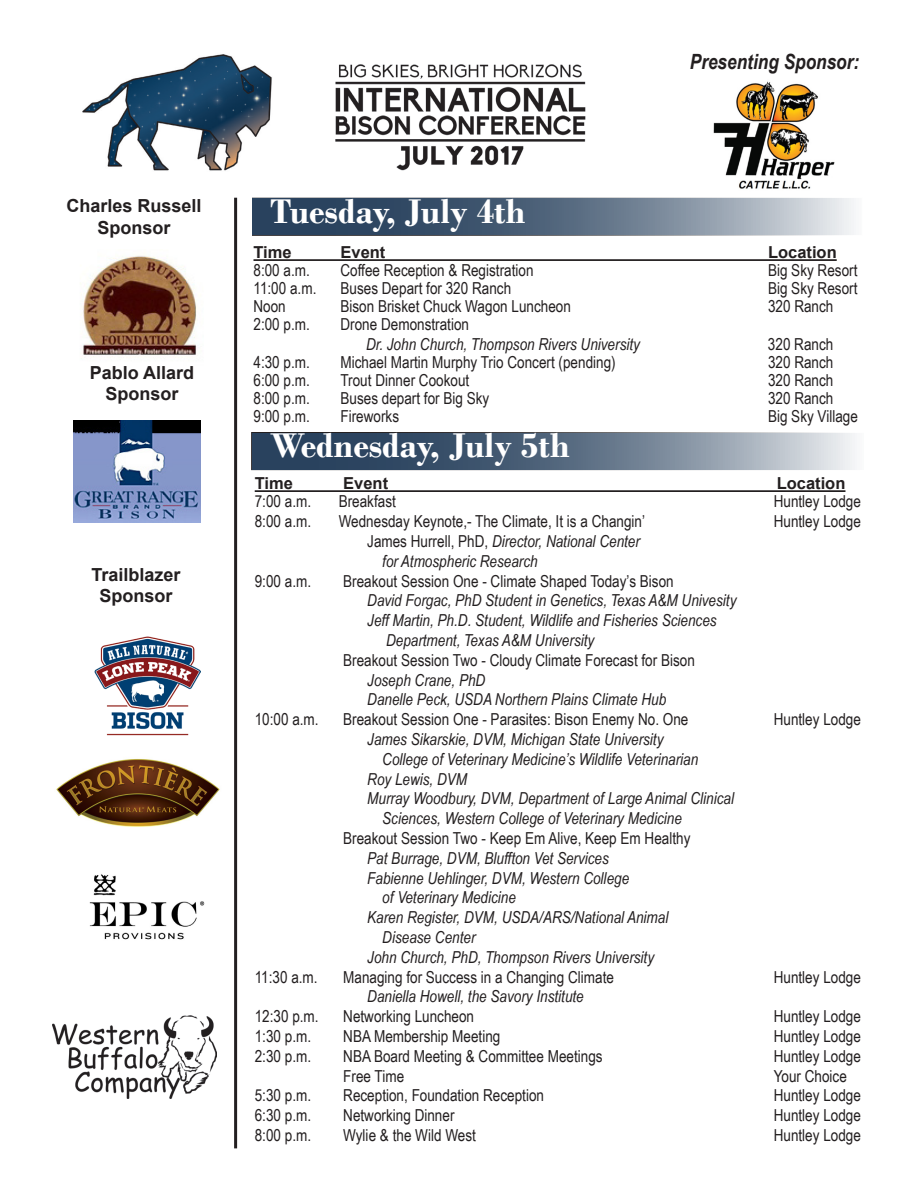
<style>
.page{position:relative;width:918px;height:1188px;background:#fff}
.page>*{position:absolute;margin:0;border:0;box-sizing:border-box;transform-origin:0 0}
.t1{font:700 36px "Bodoni";color:#fff}
.t2{font:italic 700 21px "Arial Narrow";color:#231f20}
.t3{font:700 18px/21.6px "Arial";color:#231f20;text-align:center}
.t4{font:16.5px "Arial Narrow";color:#231f20}
.t5{font:italic 16.5px "Arial Narrow";color:#231f20}
.t6{font:700 16.5px "Arial";color:#231f20}
.s1{font-style:normal}
</style>
<div class="page">
<svg style="left:252px;top:198px;width:602px;height:38px;background:#66788b"></svg>
<hr style="left:254px;top:259px;width:583px;height:2px;background:#231f20">
<hr style="left:255px;top:490px;width:590px;height:2px;background:#231f20">
<img style="left:82px;top:54px;width:190px;height:117px">
<img style="left:335px;top:64px;width:251px;height:107px">
<svg style="left:251px;top:432px;width:604px;height:38px;background:#66778a"></svg>
<img style="left:80px;top:255px;width:117px;height:104px">
<img style="left:73px;top:420px;width:127px;height:103px">
<img style="left:94px;top:636px;width:106px;height:100px">
<img style="left:56px;top:759px;width:164px;height:68px">
<img style="left:89px;top:874px;width:116px;height:66px">
<img style="left:713px;top:81px;width:122px;height:108px">
<hr style="left:234px;top:198px;width:3px;height:950px;background:#231f20">
<img style="left:52px;top:1016px;width:164px;height:83px">
<p class="t3" style="left:67px;top:195px;width:137px">Charles Russell<br>Sponsor</p>
<p class="t3" style="left:90px;top:362px;width:106px">Pablo Allard</p>
<p class="t3" style="left:106px;top:383px;width:75px">Sponsor</p>
<p class="t3" style="left:91px;top:564px;width:91px">Trailblazer</p>
<p class="t3" style="left:99px;top:585px;width:75px">Sponsor</p>
<p class="t2" style="left:690px;top:46px;width:171px">Presenting Sponsor:</p>
<p class="t1" style="left:270px;top:190px;width:257px">Tuesday, July 4th</p>
<p class="t6" style="left:254px;top:241px;width:40px">Time</p>
<p class="t6" style="left:341px;top:241px;width:46px">Event</p>
<p class="t6" style="left:768px;top:241px;width:70px">Location</p>
<p class="t4" style="left:254px;top:258px;width:58px">8:00 a.m.</p>
<p class="t4" style="left:341px;top:258px;width:195px">Coffee Reception &amp; Registration</p>
<p class="t4" style="left:768px;top:258px;width:91px">Big Sky Resort</p>
<p class="t4" style="left:254px;top:276px;width:64px">11:00 a.m.</p>
<p class="t4" style="left:341px;top:276px;width:172px">Buses Depart for 320 Ranch</p>
<p class="t4" style="left:768px;top:276px;width:91px">Big Sky Resort</p>
<p class="t4" style="left:254px;top:294px;width:34px">Noon</p>
<p class="t4" style="left:341px;top:294px;width:232px">Bison Brisket Chuck Wagon Luncheon</p>
<p class="t4" style="left:768px;top:294px;width:67px">320 Ranch</p>
<p class="t4" style="left:254px;top:312px;width:58px">2:00 p.m.</p>
<p class="t4" style="left:341px;top:312px;width:130px">Drone Demonstration</p>
<p class="t5" style="left:366px;top:333px;width:275px">Dr. John Church, Thompson Rivers University</p>
<p class="t4" style="left:768px;top:332px;width:67px">320 Ranch</p>
<p class="t4" style="left:254px;top:350px;width:58px">4:30 p.m.</p>
<p class="t4" style="left:341px;top:350px;width:277px">Michael Martin Murphy Trio Concert (pending)</p>
<p class="t4" style="left:768px;top:350px;width:67px">320 Ranch</p>
<p class="t4" style="left:254px;top:368px;width:58px">6:00 p.m.</p>
<p class="t4" style="left:341px;top:368px;width:130px">Trout Dinner Cookout</p>
<p class="t4" style="left:768px;top:368px;width:67px">320 Ranch</p>
<p class="t4" style="left:254px;top:386px;width:58px">8:00 p.m.</p>
<p class="t4" style="left:341px;top:386px;width:150px">Buses depart for Big Sky</p>
<p class="t4" style="left:768px;top:386px;width:67px">320 Ranch</p>
<p class="t4" style="left:254px;top:404px;width:58px">9:00 p.m.</p>
<p class="t4" style="left:341px;top:404px;width:60px">Fireworks</p>
<p class="t4" style="left:768px;top:404px;width:92px">Big Sky Village</p>
<p class="t1" style="left:270px;top:424px;width:301px">Wednesday, July 5th</p>
<p class="t6" style="left:255px;top:472px;width:40px">Time</p>
<p class="t6" style="left:343px;top:472px;width:46px">Event</p>
<p class="t6" style="left:777px;top:472px;width:70px">Location</p>
<p class="t4" style="left:255px;top:489px;width:58px">7:00 a.m.</p>
<p class="t4" style="left:339px;top:489px;width:59px">Breakfast</p>
<p class="t4" style="left:774px;top:489px;width:89px">Huntley Lodge</p>
<p class="t4" style="left:255px;top:509px;width:58px">8:00 a.m.</p>
<p class="t4" style="left:339px;top:509px;width:308px">Wednesday Keynote,- The Climate, It is a Changin’</p>
<p class="t4" style="left:774px;top:509px;width:89px">Huntley Lodge</p>
<p class="t5" style="left:367px;top:530px;width:274px"><span class="s1">James Hurrell, PhD,</span> Director, National Center</p>
<p class="t5" style="left:382px;top:549px;width:157px">for Atmospheric Research</p>
<p class="t4" style="left:255px;top:569px;width:58px">9:00 a.m.</p>
<p class="t4" style="left:343px;top:569px;width:332px">Breakout Session One - Climate Shaped Today’s Bison</p>
<p class="t5" style="left:367px;top:589px;width:371px">David Forgac, PhD Student in Genetics, Texas A&amp;M Univesity</p>
<p class="t5" style="left:367px;top:609px;width:351px">Jeff Martin, Ph.D. Student, Wildlife and Fisheries Sciences</p>
<p class="t5" style="left:386px;top:629px;width:210px">Department, Texas A&amp;M University</p>
<p class="t4" style="left:343px;top:648px;width:353px">Breakout Session Two - Cloudy Climate Forecast for Bison</p>
<p class="t5" style="left:367px;top:668px;width:120px">Joseph Crane, PhD</p>
<p class="t5" style="left:367px;top:688px;width:301px">Danelle Peck, USDA Northern Plains Climate Hub</p>
<p class="t4" style="left:255px;top:707px;width:65px">10:00 a.m.</p>
<p class="t4" style="left:343px;top:707px;width:347px">Breakout Session One - Parasites: Bison Enemy No. One</p>
<p class="t4" style="left:774px;top:707px;width:89px">Huntley Lodge</p>
<p class="t5" style="left:367px;top:728px;width:298px">James Sikarskie, DVM, Michigan State University</p>
<p class="t5" style="left:382px;top:747px;width:317px">College of Veterinary Medicine’s Wildlife Veterinarian</p>
<p class="t5" style="left:367px;top:767px;width:101px">Roy Lewis, DVM</p>
<p class="t5" style="left:367px;top:787px;width:368px">Murray Woodbury, DVM, Department of Large Animal Clinical</p>
<p class="t5" style="left:382px;top:807px;width:301px">Sciences, Western College of Veterinary Medicine</p>
<p class="t4" style="left:343px;top:826px;width:349px">Breakout Session Two - Keep Em Alive, Keep Em Healthy</p>
<p class="t5" style="left:367px;top:846px;width:243px">Pat Burrage, DVM, Bluffton Vet Services</p>
<p class="t5" style="left:367px;top:866px;width:263px">Fabienne Uehlinger, DVM, Western College</p>
<p class="t5" style="left:382px;top:886px;width:135px">of Veterinary Medicine</p>
<p class="t5" style="left:367px;top:906px;width:303px">Karen Register, DVM, USDA/ARS/National Animal</p>
<p class="t5" style="left:382px;top:926px;width:95px">Disease Center</p>
<p class="t5" style="left:367px;top:945px;width:288px">John Church, PhD, Thompson Rivers University</p>
<p class="t4" style="left:255px;top:965px;width:64px">11:30 a.m.</p>
<p class="t4" style="left:343px;top:965px;width:272px">Managing for Success in a Changing Climate</p>
<p class="t4" style="left:774px;top:965px;width:89px">Huntley Lodge</p>
<p class="t5" style="left:367px;top:985px;width:218px">Daniella Howell, the Savory Institute</p>
<p class="t4" style="left:255px;top:1004px;width:65px">12:30 p.m.</p>
<p class="t4" style="left:343px;top:1004px;width:132px">Networking Luncheon</p>
<p class="t4" style="left:774px;top:1004px;width:89px">Huntley Lodge</p>
<p class="t4" style="left:255px;top:1024px;width:58px">1:30 p.m.</p>
<p class="t4" style="left:343px;top:1024px;width:159px">NBA Membership Meeting</p>
<p class="t4" style="left:774px;top:1024px;width:89px">Huntley Lodge</p>
<p class="t4" style="left:255px;top:1044px;width:58px">2:30 p.m.</p>
<p class="t4" style="left:343px;top:1044px;width:261px">NBA Board Meeting &amp; Committee Meetings</p>
<p class="t4" style="left:774px;top:1044px;width:89px">Huntley Lodge</p>
<p class="t4" style="left:343px;top:1064px;width:63px">Free Time</p>
<p class="t4" style="left:774px;top:1064px;width:75px">Your Choice</p>
<p class="t4" style="left:255px;top:1083px;width:58px">5:30 p.m.</p>
<p class="t4" style="left:343px;top:1083px;width:202px">Reception, Foundation Reception</p>
<p class="t4" style="left:774px;top:1083px;width:89px">Huntley Lodge</p>
<p class="t4" style="left:255px;top:1103px;width:58px">6:30 p.m.</p>
<p class="t4" style="left:343px;top:1103px;width:113px">Networking Dinner</p>
<p class="t4" style="left:774px;top:1103px;width:89px">Huntley Lodge</p>
<p class="t4" style="left:255px;top:1123px;width:58px">8:00 p.m.</p>
<p class="t4" style="left:343px;top:1123px;width:134px">Wylie &amp; the Wild West</p>
<p class="t4" style="left:774px;top:1123px;width:89px">Huntley Lodge</p>
</div>
